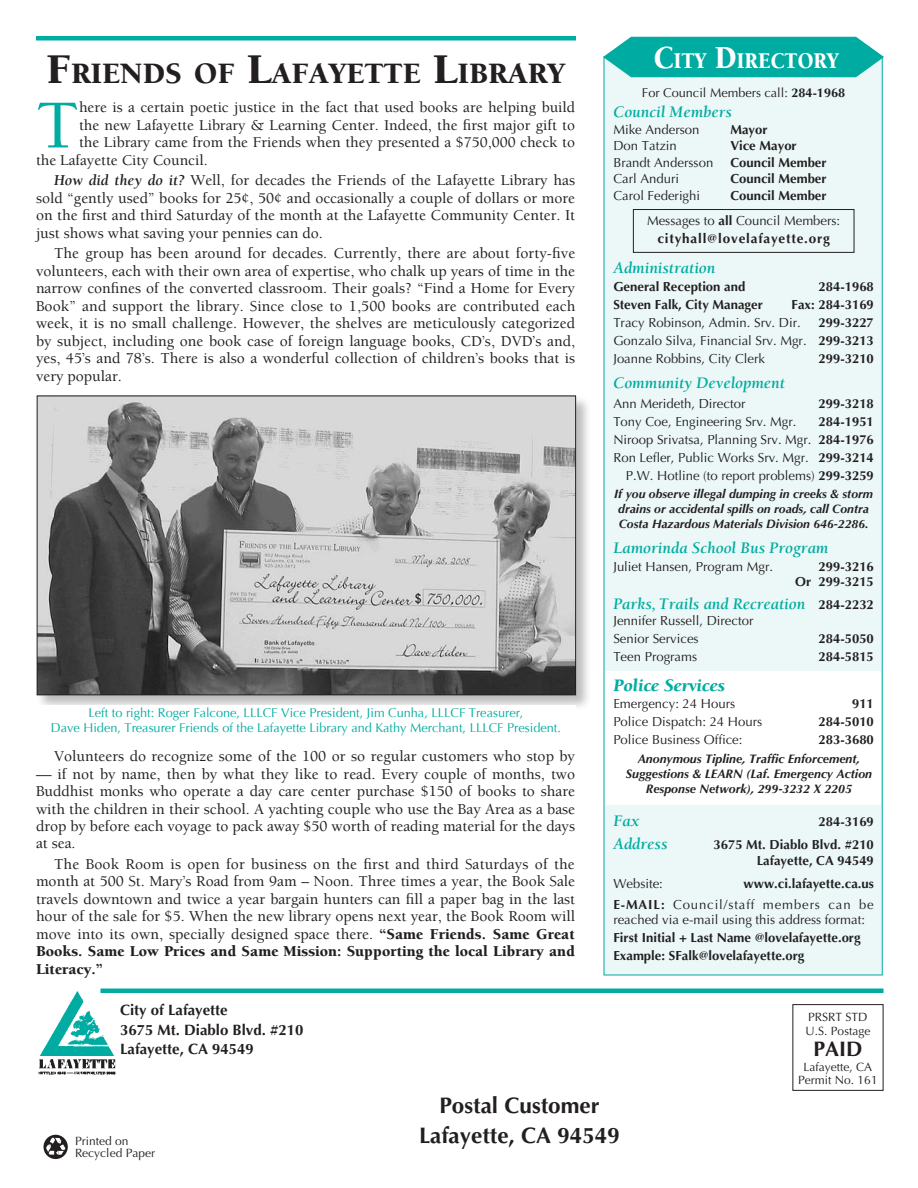
<style>
.page{position:relative;width:918px;height:1188px;background:#fff}
.page>*{position:absolute;margin:0;border:0;box-sizing:border-box;transform-origin:0 0}
.t1{font:500 70.35px "Berkeley";color:#00aca1}
.t2{font:900 30.45px "Berkeley";color:#231f20}
.t3{font:900 23.1px "Berkeley";color:#fff;scale:.9 1}
.t4{font:700 22.5px/30px "Optima LT Std";color:#231f20;text-align:center}
.t5{font:700 21px "Optima LT Std";color:#231f20}
.t6{font:italic 900 18px "Berkeley";color:#00aca1}
.t7{font:italic 700 16.5px "Berkeley";color:#00aca1}
.t8{font:500 15.6px/17.4px "Berkeley";color:#231f20;text-align:justify}
.t9{font:500 15.3px "Berkeley";color:#231f20}
.t10{font:700 15px/19.5px "Optima LT Std";color:#231f20}
.t11{font:700 13.5px "Optima LT Std";letter-spacing:.06em;color:#231f20}
.t12{font:13.2px/18px "Optima LT Std";color:#231f20}
.t13{font:700 13.2px/15px "Optima LT Std";color:#231f20;text-align:right}
.t14{font:12.75px/15px "Optima";color:#00aca1;text-align:center}
.t15{font:12.75px "Optima LT Std";color:#231f20}
.t16{font:italic 700 12.3px/15px "Optima LT Std";color:#231f20;text-align:center}
.t17{font:italic 700 12.15px/15px "Optima LT Std";color:#231f20;text-align:center}
.t18{font:12px/13.5px "Optima LT Std";color:#231f20}
.s1{font-size:43.5px}
.s2{font-weight:700;font-style:italic}
.s3{font-size:33px}
.s4{font-weight:700}
.s5{font-family:"Optima LT Std";font-style:normal;font-size:13.2px;color:#231f20}
.s6{font-weight:900}
</style>
<div class="page">
<div style="left:792px;top:1004px;width:91px;height:87px;border:1px solid #231f20"></div>
<img style="left:39px;top:991px;width:76px;height:65px">
<img style="left:38px;top:1059px;width:78px;height:16px">
<div style="left:44px;top:1135px;width:24px;height:24px;background:#231f20;border-radius:50%"></div>
<svg style="left:46px;top:1138px;width:19px;height:17px"></svg>
<div style="left:604px;top:57px;width:278px;height:918px;background:#ebf8f7"></div>
<svg style="left:603px;top:36px;width:281px;height:42px;background:#1fb6ac"></svg>
<div style="left:633px;top:209px;width:221px;height:44px;border:1px solid #231f20"></div>
<div style="left:605px;top:671px;width:276px;height:134px;background:#fff"></div>
<div style="left:100px;top:988px;width:784px;height:5px;background:#00aca1"></div>
<hr style="left:36px;top:36px;width:540px;height:4px;background:#00aca1">
<div style="left:35px;top:394px;width:558px;height:318px;background:#231f20;opacity:.3"></div>
<img style="left:39px;top:398px;width:535px;height:295px">
<div style="left:37px;top:396px;width:539px;height:299px;border:1px solid #231f20"></div>
<div style="left:36px;top:705px;width:540px;height:36px;background:#fff"></div>
<h2 class="t2" style="left:46px;top:57px;width:520px"><span class="s1">F</span>riends of <span class="s1">L</span>afayette <span class="s1">L</span>ibrary</h2>
<h1 class="t1" style="left:36px;top:88px;width:45px">T</h1>
<p class="t9" style="left:79px;top:100px;width:498px">here is a certain poetic justice in the fact that used books are helping build</p>
<p class="t9" style="left:79px;top:117px;width:498px">the new Lafayette Library &amp; Learning Center. Indeed, the first major gift to</p>
<p class="t9" style="left:79px;top:135px;width:497px">the Library came from the Friends when they presented a $750,000 check to</p>
<p class="t9" style="left:36px;top:152px;width:173px">the Lafayette City Council.</p>
<p class="t8" style="left:36px;top:172px;width:541px;text-indent:18px"><span class="s2">How did they do it?</span> Well, for decades the Friends of the Lafayette Library has sold “gently used” books for 25¢, 50¢ and occasionally a couple of dollars or more on the first and third Saturday of the month at the Lafayette Community Center. It just shows what saving your pennies can do.</p>
<p class="t8" style="left:36px;top:245px;width:541px;text-indent:18px">The group has been around for decades. Currently, there are about forty-five volunteers, each with their own area of expertise, who chalk up years of time in the narrow confines of the converted classroom. Their goals? “Find a Home for Every Book” and support the library. Since close to 1,500 books are contributed each week, it is no small challenge. However, the shelves are meticulously categorized by subject, including one book case of foreign language books, CD’s, DVD’s and, yes, 45’s and 78’s. There is also a wonderful collection of children’s books that is very popular.</p>
<h3 class="t3" style="left:654px;top:49px;width:207px"><span class="s3">C</span>ity <span class="s3">D</span>irectory</h3>
<p class="t15" style="left:642px;top:85px;width:205px">For Council Members call: <span class="s4">284-1968</span></p>
<p class="t7" style="left:613px;top:103px;width:120px">Council Members</p>
<p class="t12" style="left:613px;top:120px;width:88px">Mike Anderson</p>
<p class="t13" style="left:730px;top:122px;width:39px">Mayor</p>
<p class="t12" style="left:613px;top:137px;width:65px">Don Tatzin</p>
<p class="t13" style="left:730px;top:138px;width:68px">Vice Mayor</p>
<p class="t12" style="left:613px;top:153px;width:101px">Brandt Andersson</p>
<p class="t13" style="left:730px;top:155px;width:98px">Council Member</p>
<p class="t12" style="left:613px;top:170px;width:67px">Carl Anduri</p>
<p class="t13" style="left:730px;top:171px;width:98px">Council Member</p>
<p class="t12" style="left:613px;top:186px;width:88px">Carol Federighi</p>
<p class="t12" style="left:647px;top:183px;width:195px;line-height:24.8px;text-indent:83px"><span class="s4">Council Member<br></span>Messages to <span class="s4">all</span> Council Members:</p>
<p class="t11" style="left:657px;top:231px;width:174px">cityhall@lovelafayette.org</p>
<p class="t7" style="left:613px;top:259px;width:104px">Administration</p>
<p class="t13" style="left:613px;top:279px;width:134px">General Reception and</p>
<p class="t13" style="left:818px;top:279px;width:57px">284-1968</p>
<p class="t13" style="left:613px;top:297px;width:151px">Steven Falk, City Manager</p>
<p class="t13" style="left:792px;top:297px;width:84px">Fax: 284-3169</p>
<p class="t12" style="left:613px;top:313px;width:189px">Tracy Robinson, Admin. Srv. Dir.</p>
<p class="t12" style="left:613px;top:313px;width:262px;text-align:justify;text-indent:205px"><span class="s4">299-3227<br></span>Gonzalo Silva, Financial Srv. Mgr. <span class="s4">299-3213<br></span>Joanne Robbins, City Clerk</p>
<p class="t13" style="left:818px;top:351px;width:57px">299-3210</p>
<p class="t7" style="left:613px;top:374px;width:173px">Community Development</p>
<p class="t12" style="left:613px;top:394px;width:134px">Ann Merideth, Director</p>
<p class="t13" style="left:818px;top:396px;width:57px">299-3218</p>
<p class="t12" style="left:613px;top:412px;width:185px">Tony Coe, Engineering Srv. Mgr.</p>
<p class="t12" style="left:613px;top:412px;width:262px;text-align:right"><span class="s4">284-1951<br></span>Niroop Srivatsa, Planning Srv. Mgr. <span class="s4">284-1976<br></span>Ron Lefler, Public Works Srv. Mgr. <span class="s4">299-3214<br></span>P.W. Hotline (to report problems) <span class="s4">299-3259</span></p>
<p class="t17" style="left:614px;top:486px;width:260px">If you observe illegal dumping in creeks &amp; storm drains or accidental spills on roads, call Contra<br>Costa Hazardous Materials Division 646-2286.</p>
<p class="t7" style="left:613px;top:539px;width:217px">Lamorinda School Bus Program</p>
<p class="t12" style="left:613px;top:558px;width:161px">Juliet Hansen, Program Mgr.</p>
<p class="t13" style="left:795px;top:559px;width:80px">299-3216<br>Or 299-3215</p>
<p class="t7" style="left:613px;top:595px;width:262px">Parks, Trails and Recreation <span class="s5">284-2232</span></p>
<p class="t12" style="left:613px;top:612px;width:142px">Jennifer Russell, Director<br>Senior Services</p>
<p class="t13" style="left:818px;top:631px;width:57px">284-5050</p>
<p class="t12" style="left:613px;top:648px;width:85px">Teen Programs</p>
<p class="t13" style="left:818px;top:649px;width:57px">284-5815</p>
<p class="t6" style="left:613px;top:676px;width:113px">Police Services</p>
<p class="t12" style="left:613px;top:694px;width:123px">Emergency: 24 Hours</p>
<p class="t13" style="left:852px;top:696px;width:23px">911</p>
<p class="t12" style="left:613px;top:712px;width:150px">Police Dispatch: 24 Hours</p>
<p class="t13" style="left:818px;top:714px;width:57px">284-5010</p>
<p class="t12" style="left:613px;top:730px;width:131px">Police Business Office:</p>
<p class="t13" style="left:818px;top:732px;width:57px">283-3680</p>
<p class="t16" style="left:626px;top:751px;width:248px">Anonymous Tipline, Traffic Enforcement,<br>Suggestions &amp; LEARN (Laf. Emergency Action<br>Response Network), 299-3232 X 2205</p>
<p class="t7" style="left:613px;top:812px;width:27px">Fax</p>
<p class="t13" style="left:818px;top:814px;width:57px">284-3169</p>
<p class="t7" style="left:613px;top:835px;width:56px">Address</p>
<p class="t13" style="left:713px;top:836px;width:162px;line-height:16.5px">3675 Mt. Diablo Blvd. #210<br>Lafayette, CA 94549</p>
<p class="t12" style="left:613px;top:874px;width:51px">Website:</p>
<p class="t13" style="left:744px;top:876px;width:132px">www.ci.lafayette.ca.us</p>
<p class="t13" style="left:613px;top:897px;width:23px">E-mail</p>
<p class="t14" style="left:51px;top:705px;width:512px">Left to right: Roger Falcone, LLLCF Vice President, Jim Cunha, LLLCF Treasurer,<br>Dave Hiden, Treasurer Friends of the Lafayette Library and Kathy Merchant, LLLCF President.</p>
<p class="t8" style="left:54px;top:748px;width:523px">Volunteers do recognize some of the 100 or so regular customers who stop by</p>
<p class="t8" style="left:36px;top:765px;width:541px">— if not by name, then by what they like to read. Every couple of months, two Buddhist monks who operate a day care center purchase $150 of books to share with the children in their school. A yachting couple who use the Bay Area as a base drop by before each voyage to pack away $50 worth of reading material for the days at sea.</p>
<p class="t8" style="left:36px;top:856px;width:541px;text-indent:18px">The Book Room is open for business on the first and third Saturdays of the month at 500 St. Mary’s Road from 9am – Noon. Three times a year, the Book Sale travels downtown and twice a year bargain hunters can fill a paper bag in the last hour of the sale for $5. When the new library opens next year, the Book Room will move into its own, specially designed space there. <span class="s6">“Same Friends. Same Great Books. Same Low Prices and Same Mission: Supporting the local Library and Literacy.”</span></p>
<p class="t10" style="left:120px;top:1001px;width:185px">City of Lafayette<br>3675 Mt. Diablo Blvd. #210<br>Lafayette, CA 94549</p>
<p class="t18" style="left:806px;top:1011px;width:66px">Prsrt std<br>U.S. Postage</p>
<p class="t12" style="left:613px;top:897px;width:262px;line-height:15px;text-indent:48px"><span class="s4">:</span> Council/staff members can be reached via e-mail using this address format:</p>
<p class="t13" style="left:613px;top:929px;width:249px;line-height:18px;text-align:left">First Initial + Last Name @lovelafayette.org<br>Example: SFalk@lovelafayette.org</p>
<h3 class="t5" style="left:813px;top:1036px;width:51px">PAID</h3>
<p class="t18" style="left:798px;top:1060px;width:81px;text-align:center">Lafayette, CA<br>Permit No. 161</p>
<p class="t18" style="left:75px;top:1135px;width:82px;line-height:12px">Printed on<br>Recycled Paper</p>
<h3 class="t4" style="left:419px;top:1090px;width:202px">Postal Customer<br>Lafayette, CA 94549</h3>
</div>
